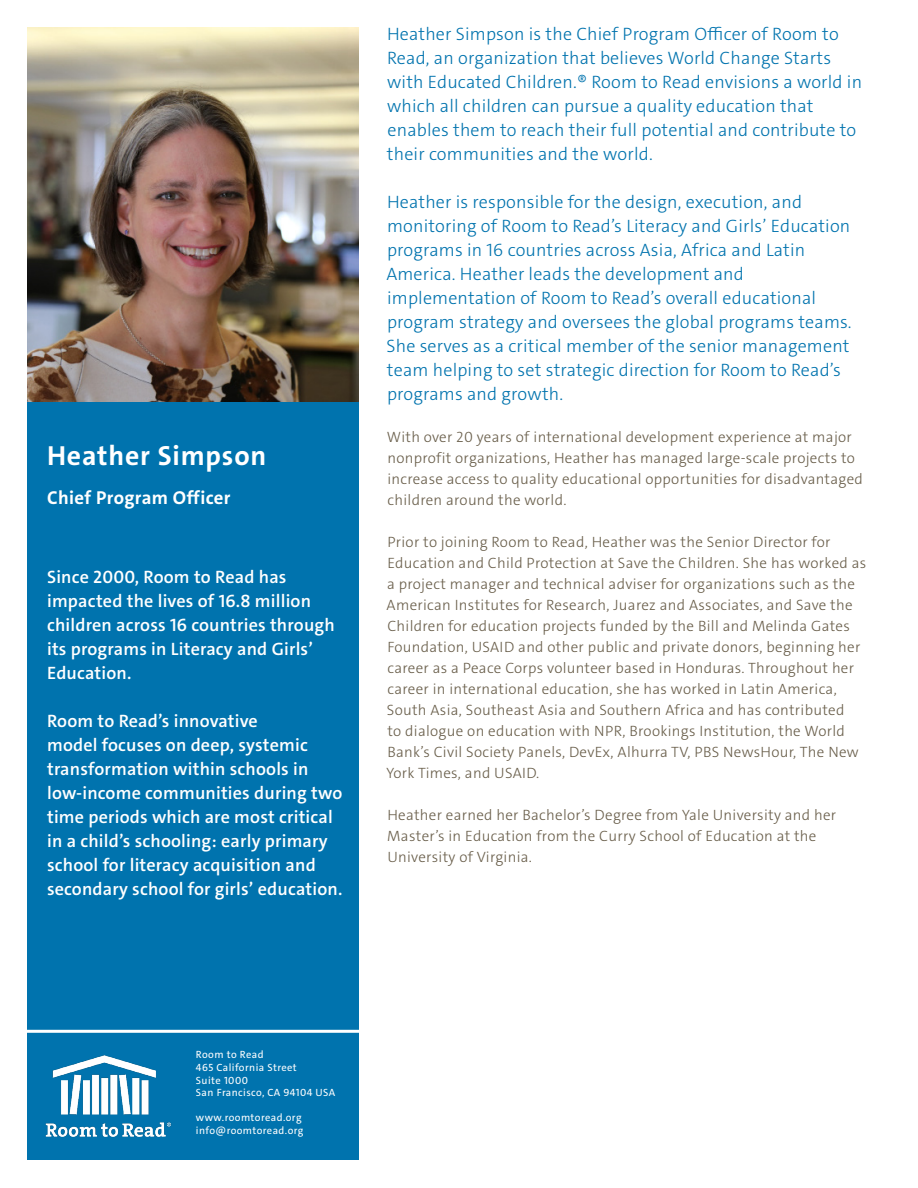
<style>
.page{position:relative;width:918px;height:1188px;background:#fff}
.page>*{position:absolute;margin:0;border:0;box-sizing:border-box;transform-origin:0 0}
.t1{font:700 27.75px "The Sans C4 s";letter-spacing:.03em;color:#fff}
.t2{font:700 18.75px "The Sans C4 s";letter-spacing:.02em;color:#fff}
.t3{font:300 18px/24px "The Sans C4 s";letter-spacing:.01em;color:#0073ae}
.t4{font:600 18px/24px "The Sans C4 s";letter-spacing:.01em;color:#fff}
.t5{font:300 15px/21px "The Sans C4 s";letter-spacing:.02em;color:#685d49}
.t6{font:10.5px/12.6px "The Sans C4 s";letter-spacing:.04em;color:#fff}
</style>
<div class="page">
<div style="left:27px;top:402px;width:331px;height:758px;background:#0073ae"></div>
<hr style="left:27px;top:1030px;width:341px;height:3px;background:#fff">
<img style="left:27px;top:27px;width:331px;height:375px">
<img style="left:46px;top:1055px;width:126px;height:82px">
<p class="t1" style="left:47px;top:438px;width:221px">Heather Simpson</p>
<p class="t2" style="left:47px;top:485px;width:185px">Chief Program Officer</p>
<p class="t4" style="left:47px;top:565px;width:289px">Since 2000, Room to Read has impacted the lives of 16.8 million children across 16 countries through its programs in Literacy and Girls’<br>Education.</p>
<p class="t4" style="left:47px;top:709px;width:297px">Room to Read’s innovative<br>model focuses on deep, systemic transformation within schools in low-income communities during two time periods which are most critical in a child’s schooling: early primary school for literacy acquisition and secondary school for girls’ education.</p>
<p class="t3" style="left:387px;top:22px;width:477px">Heather Simpson is the Chief Program Officer of Room to Read, an organization that believes World Change Starts with Educated Children.® Room to Read envisions a world in which all children can pursue a quality education that enables them to reach their full potential and contribute to their communities and the world.</p>
<p class="t3" style="left:386px;top:190px;width:467px">Heather is responsible for the design, execution, and monitoring of Room to Read’s Literacy and Girls’ Education programs in 16 countries across Asia, Africa and Latin America. Heather leads the development and implementation of Room to Read’s overall educational program strategy and oversees the global programs teams.<br>She serves as a critical member of the senior management team helping to set strategic direction for Room to Read’s programs and growth.</p>
<p class="t5" style="left:387px;top:427px;width:478px">With over 20 years of international development experience at major nonprofit organizations, Heather has managed large-scale projects to increase access to quality educational opportunities for disadvantaged children around the world.</p>
<p class="t5" style="left:387px;top:532px;width:481px">Prior to joining Room to Read, Heather was the Senior Director for Education and Child Protection at Save the Children. She has worked as a project manager and technical adviser for organizations such as the American Institutes for Research, Juarez and Associates, and Save the Children for education projects funded by the Bill and Melinda Gates Foundation, USAID and other public and private donors, beginning her career as a Peace Corps volunteer based in Honduras. Throughout her career in international education, she has worked in Latin America, South Asia, Southeast Asia and Southern Africa and has contributed<br>to dialogue on education with NPR, Brookings Institution, the World Bank’s Civil Society Panels, DevEx, Alhurra TV, PBS NewsHour, The New York Times, and USAID.</p>
<p class="t5" style="left:387px;top:805px;width:450px">Heather earned her Bachelor’s Degree from Yale University and her<br>Master’s in Education from the Curry School of Education at the<br>University of Virginia.</p>
<p class="t6" style="left:196px;top:1049px;width:141px">Room to Read<br>465 California Street<br>Suite 1000<br>San Francisco, CA 94104 USA</p>
<p class="t6" style="left:196px;top:1112px;width:109px">www.roomtoread.org info@roomtoread.org</p>
</div>
